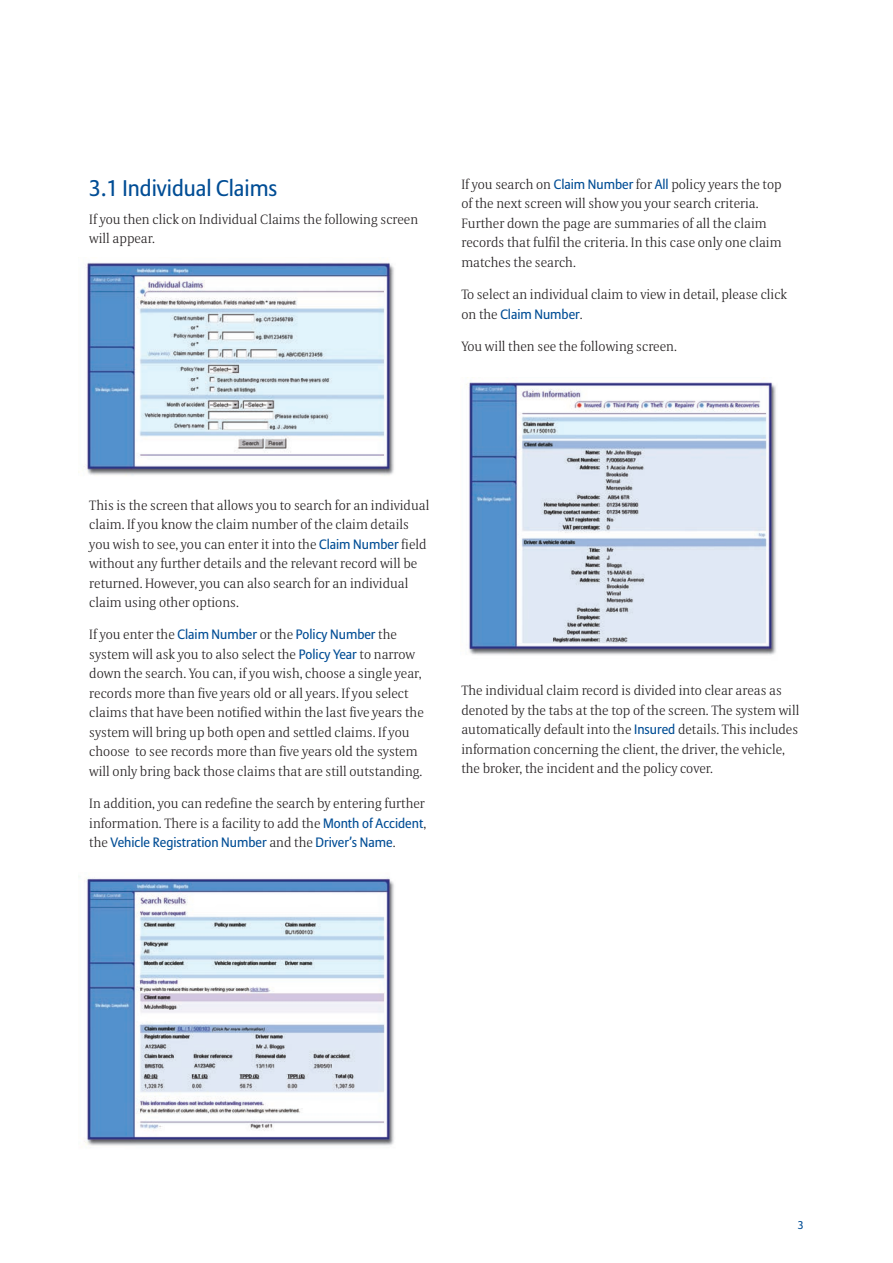
<style>
.page{position:relative;width:893px;height:1263px;background:#fff}
.page>*{position:absolute;margin:0;border:0;box-sizing:border-box;transform-origin:0 0}
.t1{font:22.5px "Allianz Sans";color:#014d95}
.t2{font:300 13.5px/19.5px "Allianz Serif";color:#231f20}
.t3{font:11.25px "Allianz Sans";color:#014d95}
.s1{font-family:"Allianz Sans";font-weight:400;color:#014d95}
</style>
<div class="page">
<img style="left:78px;top:262px;width:316px;height:214px">
<img style="left:466px;top:382px;width:310px;height:273px">
<img style="left:81px;top:878px;width:313px;height:269px">
<h3 class="t1" style="left:89px;top:179px;width:190px">3.1 Individual Claims</h3>
<p class="t2" style="left:89px;top:211px;width:330px">If you then click on Individual Claims the following screen will appear.</p>
<p class="t2" style="left:461px;top:176px;width:322px">If you search on <span class="s1">Claim Number</span> for <span class="s1">All</span> policy years the top of the next screen will show you your search criteria.<br>Further down the page are summaries of all the claim records that fulfil the criteria. In this case only one claim matches the search.</p>
<p class="t2" style="left:461px;top:286px;width:327px">To select an individual claim to view in detail, please click on the <span class="s1">Claim Number</span>.</p>
<p class="t2" style="left:461px;top:338px;width:217px">You will then see the following screen.</p>
<p class="t2" style="left:89px;top:497px;width:342px">This is the screen that allows you to search for an individual claim. If you know the claim number of the claim details you wish to see, you can enter it into the <span class="s1">Claim Number</span> field without any further details and the relevant record will be returned. However, you can also search for an individual claim using other options.</p>
<p class="t2" style="left:89px;top:627px;width:336px">If you enter the <span class="s1">Claim Number</span> or the <span class="s1">Policy Number</span> the system will ask you to also select the <span class="s1">Policy Year</span> to narrow down the search. You can, if you wish, choose a single year, records more than five years old or all years. If you select claims that have been notified within the last five years the system will bring up both open and settled claims. If you choose to see records more than five years old the system will only bring back those claims that are still outstanding.</p>
<p class="t2" style="left:89px;top:795px;width:338px;text-align:justify">In addition, you can redefine the search by entering further information. There is a facility to add the <span class="s1">Month of Accident</span>, the <span class="s1">Vehicle Registration Number</span> and the <span class="s1">Driver’s Name</span>.</p>
<p class="t2" style="left:461px;top:682px;width:339px">The individual claim record is divided into clear areas as denoted by the tabs at the top of the screen. The system will automatically default into the <span class="s1">Insured</span> details. This includes information concerning the client, the driver, the vehicle, the broker, the incident and the policy cover.</p>
<p class="t3" style="left:798px;top:1220px;width:7px">3</p>
</div>
